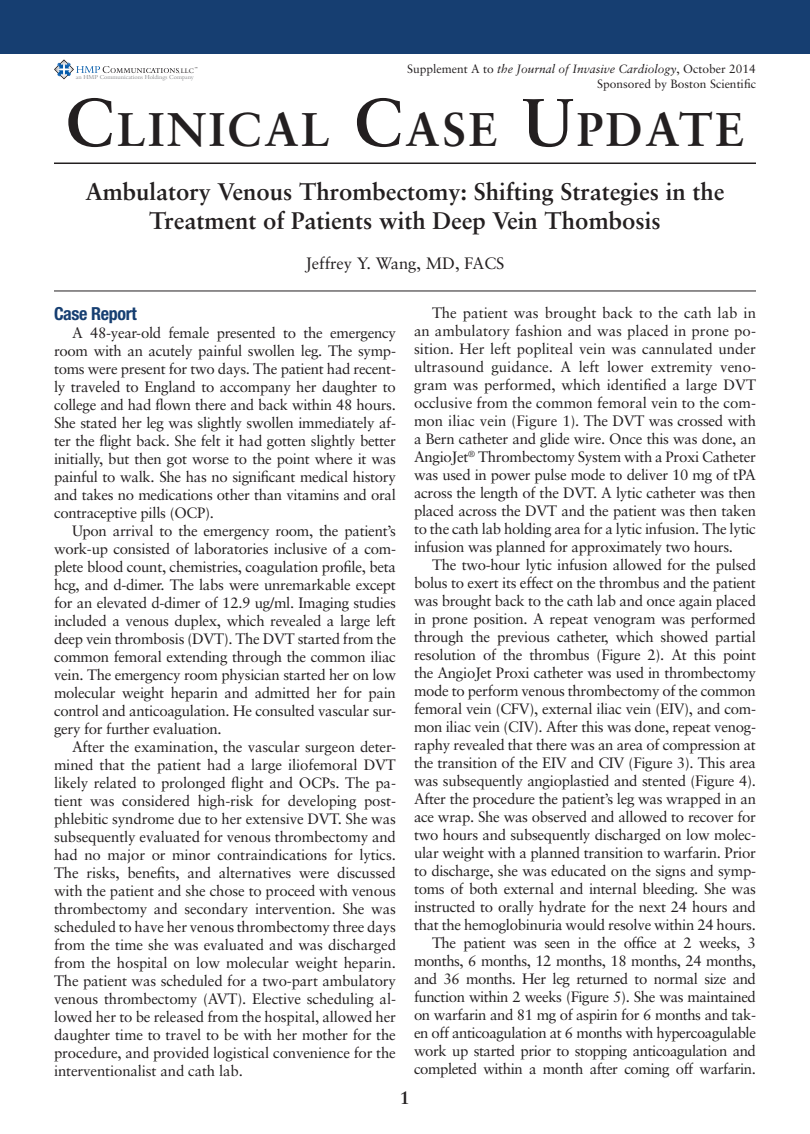
<style>
.page{position:relative;width:810px;height:1134px;background:#fff}
.page>*{position:absolute;margin:0;border:0;box-sizing:border-box;transform-origin:0 0}
.t1{font:700 47.25px "Sabon";letter-spacing:.055em;color:#231f20}
.CCU_Article_Title{font:700 24px/28.8px "Sabon";color:#231f20;text-align:center}
.CCU_Article_Subhead{font:700 condensed 18px "Helvetica Neue";letter-spacing:-.02em;color:#163e71}
.t2{font:700 18px "Sabon";color:#231f20}
.CCU_Article_Author{font:16.5px "Sabon";color:#231f20}
.CCU_Article_Body{font:15px/18px "Sabon";letter-spacing:-.02em;color:#231f20;text-align:justify}
.t3{font:italic 12px "Sabon";color:#231f20}
.t4{font:12px "Sabon";color:#231f20}
.t5{font:7.2px "Bembo";color:#231f20}
.t6{font:6.3px "Bembo";letter-spacing:-.005em;color:#848689}
.t7{font:4.8px "Bembo";color:#231f20}
.t8{font:2.85px "Bembo";color:#231f20}
.s1{font-style:normal}
.s2{font-size:67.5px}
</style>
<div class="page">
<div style="left:0;top:0;width:810px;height:54px;background:#163e71"></div>
<hr style="left:54px;top:163px;width:702px;height:1px;background:#231f20">
<svg style="left:54px;top:59px;width:125px;height:20px"></svg>
<hr style="left:54px;top:291px;width:702px;height:1px;background:#231f20">
<p class="t8" style="left:195px;top:66px;width:4px">™</p>
<p class="t3" style="left:407px;top:62px;width:350px"><span class="s1">Supplement A to</span> the Journal of Invasive Cardiology<span class="s1">, October 2014</span></p>
<p class="t4" style="left:597px;top:77px;width:160px">Sponsored by Boston Scientific</p>
<p class="t5" style="left:181px;top:66px;width:15px">LLC</p>
<p class="t6" style="left:76px;top:74px;width:119px">an HMP Communications Holdings Company</p>
<p class="t7" style="left:179px;top:69px;width:3px">,</p>
<p class="t1" style="left:66px;top:100px;width:680px"><span class="s2">C</span>LINICAL <span class="s2">C</span>ASE <span class="s2">U</span>PDATE</p>
<p class="CCU_Article_Title" style="left:86px;top:177px;width:640px">Ambulatory Venous Thrombectomy: Shifting Strategies in the<br>Treatment of Patients with Deep Vein Thombosis</p>
<p class="CCU_Article_Author" style="left:305px;top:253px;width:201px">Jeffrey Y. Wang, MD, FACS</p>
<p class="CCU_Article_Subhead" style="left:54px;top:303px;width:84px">Case Report</p>
<p class="CCU_Article_Body" style="left:54px;top:324px;width:344px;text-indent:18px">A 48-year-old female presented to the emergency room with an acutely painful swollen leg. The symp&shy;toms were present for two days. The patient had recent&shy;ly traveled to England to accompany her daughter to college and had flown there and back within 48 hours.<br>She stated her leg was slightly swollen immediately af&shy;ter the flight back. She felt it had gotten slightly better initially, but then got worse to the point where it was painful to walk. She has no significant medical history and takes no medications other than vitamins and oral contraceptive pills (OCP).</p>
<p class="CCU_Article_Body" style="left:54px;top:522px;width:344px;text-indent:18px">Upon arrival to the emergency room, the patient’s work-up consisted of laboratories inclusive of a com&shy;plete blood count, chemistries, coagulation profile, beta hcg, and d-dimer. The labs were unremarkable except for an elevated d-dimer of 12.9 ug/ml. Imaging studies included a venous duplex, which revealed a large left deep vein thrombosis (DVT). The DVT started from the common femoral extending through the common iliac vein. The emergency room physician started her on low molecular weight heparin and admitted her for pain control and anticoagulation. He consulted vascular sur&shy;gery for further evaluation.</p>
<p class="CCU_Article_Body" style="left:54px;top:738px;width:344px;text-indent:18px">After the examination, the vascular surgeon deter&shy;mined that the patient had a large iliofemoral DVT likely related to prolonged flight and OCPs. The pa&shy;tient was considered high-risk for developing post&shy;phlebitic syndrome due to her extensive DVT. She was subsequently evaluated for venous thrombectomy and had no major or minor contraindications for lytics.<br>The risks, benefits, and alternatives were discussed with the patient and she chose to proceed with venous thrombectomy and secondary intervention. She was scheduled to have her venous thrombectomy three days from the time she was evaluated and was discharged from the hospital on low molecular weight heparin.<br>The patient was scheduled for a two-part ambulatory venous thrombectomy (AVT). Elective scheduling al&shy;lowed her to be released from the hospital, allowed her daughter time to travel to be with her mother for the procedure, and provided logistical convenience for the interventionalist and cath lab.</p>
<p class="CCU_Article_Body" style="left:414px;top:304px;width:344px;text-indent:18px">The patient was brought back to the cath lab in an ambulatory fashion and was placed in prone po&shy;sition. Her left popliteal vein was cannulated under ultrasound guidance. A left lower extremity veno&shy;gram was performed, which identified a large DVT occlusive from the common femoral vein to the com&shy;mon iliac vein (Figure 1). The DVT was crossed with a Bern catheter and glide wire. Once this was done, an AngioJet<sup>®</sup> Thrombectomy System with a Proxi Catheter was used in power pulse mode to deliver 10 mg of tPA across the length of the DVT. A lytic catheter was then placed across the DVT and the patient was then taken to the cath lab holding area for a lytic infusion. The lytic infusion was planned for approximately two hours.</p>
<p class="CCU_Article_Body" style="left:414px;top:556px;width:344px;text-indent:18px">The two-hour lytic infusion allowed for the pulsed bolus to exert its effect on the thrombus and the patient was brought back to the cath lab and once again placed in prone position. A repeat venogram was performed through the previous catheter, which showed partial resolution of the thrombus (Figure 2). At this point the AngioJet Proxi catheter was used in thrombectomy mode to perform venous thrombectomy of the common femoral vein (CFV), external iliac vein (EIV), and com&shy;mon iliac vein (CIV). After this was done, repeat venog&shy;raphy revealed that there was an area of compression at the transition of the EIV and CIV (Figure 3). This area was subsequently angioplastied and stented (Figure 4).<br>After the procedure the patient’s leg was wrapped in an ace wrap. She was observed and allowed to recover for two hours and subsequently discharged on low molec&shy;ular weight with a planned transition to warfarin. Prior to discharge, she was educated on the signs and symp&shy;toms of both external and internal bleeding. She was instructed to orally hydrate for the next 24 hours and that the hemoglobinuria would resolve within 24 hours.</p>
<p class="CCU_Article_Body" style="left:414px;top:934px;width:344px;text-indent:18px">The patient was seen in the office at 2 weeks, 3 months, 6 months, 12 months, 18 months, 24 months, and 36 months. Her leg returned to normal size and function within 2 weeks (Figure 5). She was maintained on warfarin and 81 mg of aspirin for 6 months and tak&shy;en off anticoagulation at 6 months with hypercoagulable work up started prior to stopping anticoagulation and completed within a month after coming off warfarin.</p>
<p class="t2" style="left:400px;top:1086px;width:12px">1</p>
</div>
